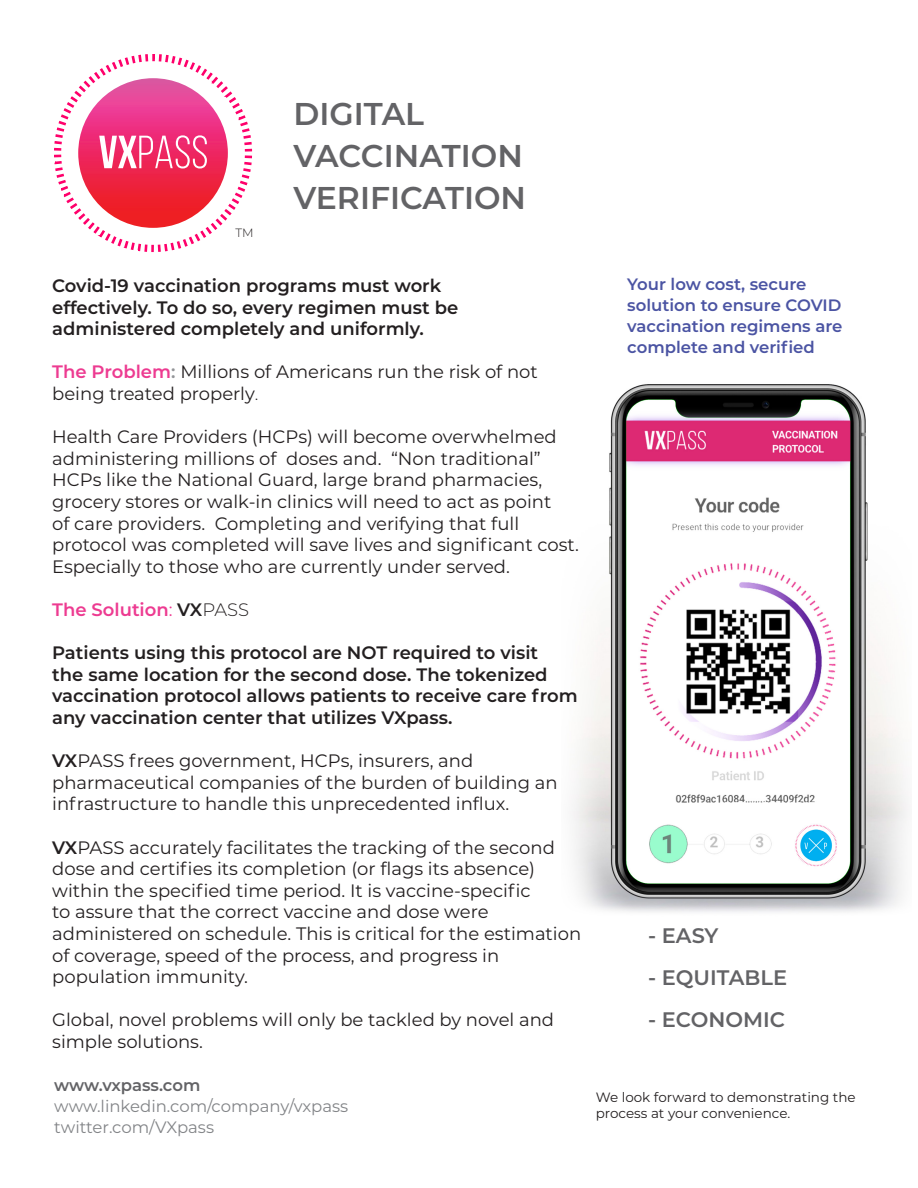
<style>
.page{position:relative;width:918px;height:1188px;background:#fff}
.page>*{position:absolute;margin:0;border:0;box-sizing:border-box;transform-origin:0 0}
.t1{font:600 31.5px "Montserrat";color:#636366}
.t2{font:600 21px "Montserrat";color:#636366}
.t3{font:18px/21.6px "Montserrat";color:#231f20}
.t4{font:600 18px/21.6px "Montserrat";color:#231f20}
.t5{font:600 18px "Montserrat";color:#ed3b91}
.t6{font:600 16.5px/21px "Montserrat";color:#4b54a3}
.t7{font:16.5px "Montserrat";color:#828487}
.t8{font:600 16.5px "Montserrat";letter-spacing:-.005em;color:#636366}
.t9{font:13.5px/16.2px "Montserrat";color:#231f20}
.t10{font:300 12px "Montserrat";color:#231f20}
.s1{font-weight:600;color:#ed3b91}
.s2{font-weight:600;color:#939598}
.s3{font-weight:300}
.s4{font-weight:400}
.s5{color:#231f20}
.s6{font-weight:300;color:#231f20}
.s7{font-weight:600}
</style>
<div class="page">
<img style="left:572px;top:384px;width:337px;height:528px">
<svg style="left:54px;top:54px;width:199px;height:199px"></svg>
<p class="t10" style="left:236px;top:224px;width:20px">TM</p>
<p class="t1" style="left:293px;top:91px;width:132px">DIGITAL</p>
<p class="t1" style="left:293px;top:133px;width:231px">VACCINATION</p>
<p class="t1" style="left:293px;top:175px;width:234px">VERIFICATION</p>
<p class="t4" style="left:52px;top:274px;width:391px">Covid-19 vaccination programs must work</p>
<p class="t4" style="left:52px;top:296px;width:408px">effectively. To do so, every regimen must be administered completely and uniformly.</p>
<p class="t3" style="left:52px;top:361px;width:487px"><span class="s1">The Problem</span><span class="s2">:</span> Millions of Americans run the risk of not being treated properly<span class="s3">.</span></p>
<p class="t3" style="left:52px;top:425px;width:528px">Health Care Providers (HCPs) will become overwhelmed administering millions of doses and. “Non traditional” HCPs like the National Guard, large brand pharmacies, grocery stores or walk-in clinics will need to act as point<br>of care providers. Completing and verifying that full protocol was completed will save lives and significant cost.<br>Especially to those who are currently under served.</p>
<p class="t5" style="left:52px;top:597px;width:198px">The Solution<span class="s4">:</span> <span class="s5">VX</span><span class="s6">PASS</span></p>
<p class="t4" style="left:52px;top:641px;width:527px">Patients using this protocol are NOT required to visit<br>the same location for the second dose. The tokenized vaccination protocol allows patients to receive care from any vaccination center that utilizes VXpass.</p>
<p class="t3" style="left:52px;top:749px;width:507px"><span class="s7">VX</span>PASS frees government, HCPs, insurers, and pharmaceutical companies of the burden of building an infrastructure to handle this unprecedented influx.</p>
<p class="t3" style="left:52px;top:836px;width:531px"><span class="s7">VX</span>PASS accurately facilitates the tracking of the second dose and certifies its completion (or flags its absence) within the specified time period. It is vaccine-specific<br>to assure that the correct vaccine and dose were administered on schedule. This is critical for the estimation of coverage, speed of the process, and progress in population immunity.</p>
<p class="t3" style="left:52px;top:1009px;width:503px">Global, novel problems will only be tackled by novel and simple solutions.</p>
<p class="t8" style="left:54px;top:1073px;width:148px">www.vxpass.com</p>
<p class="t7" style="left:54px;top:1094px;width:295px">www.linkedin.com/company/vxpass</p>
<p class="t7" style="left:54px;top:1116px;width:161px">twitter.com/VXpass</p>
<p class="t6" style="left:627px;top:273px;width:217px">Your low cost, secure solution to ensure COVID vaccination regimens are complete and verified</p>
<p class="t2" style="left:648px;top:920px;width:72px">- EASY</p>
<p class="t2" style="left:648px;top:962px;width:141px">- EQUITABLE</p>
<p class="t2" style="left:648px;top:1004px;width:139px">- ECONOMIC</p>
<p class="t9" style="left:596px;top:1089px;width:261px">We look forward to demonstrating the process at your convenience.</p>
</div>
